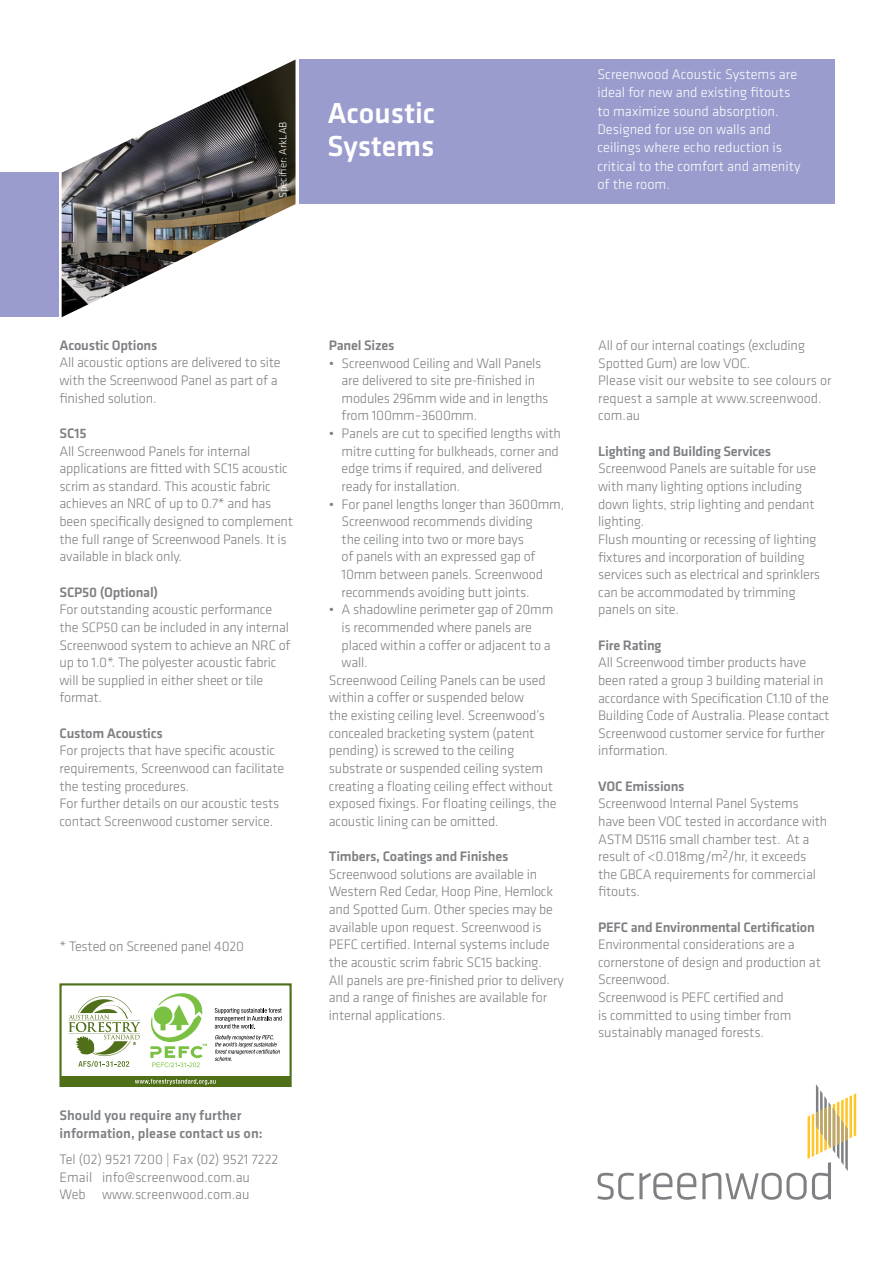
<style>
.page{position:relative;width:893px;height:1263px;background:#fff}
.page>*{position:absolute;margin:0;border:0;box-sizing:border-box;transform-origin:0 0}
.t1{font:500 30px/33px "Klavika Basic";color:#fff}
.t2{font:300 14.4px/18.3px "Klavika Basic";color:#fff}
.t3{font:300 14.25px/17.7px "Klavika Basic";letter-spacing:-.015em;color:#7e8083}
.t4{font:500 14.25px/17.7px "Klavika Basic";letter-spacing:-.015em;color:#7e8083}
.t5{font:300 10.8px "Klavika Basic";color:#fff}
</style>
<div class="page">
<svg style="left:597px;top:1173px;width:99px;height:27px"></svg>
<svg style="left:702px;top:1084px;width:154px;height:116px"></svg>
<svg style="left:68px;top:996px;width:72px;height:71px"></svg>
<div style="left:61px;top:1076px;width:229px;height:10px;background:#4f6f19"></div>
<svg style="left:135px;top:1079px;width:81px;height:5px"></svg>
<div style="left:60px;top:983px;width:232px;height:104px;border:2px solid #4f6f19"></div>
<svg style="left:150px;top:993px;width:57px;height:74px"></svg>
<svg style="left:215px;top:1008px;width:67px;height:21px"></svg>
<svg style="left:215px;top:1035px;width:65px;height:26px"></svg>
<img style="left:62px;top:60px;width:234px;height:257px">
<div style="left:299px;top:60px;width:536px;height:144px;background:#9a9ccd"></div>
<div style="left:0;top:173px;width:58px;height:144px;background:#9a9ccd"></div>
<p class="t5" style="left:276px;top:198px;width:78px;rotate:-90deg">Specifier: ArkLAB</p>
<h1 class="t1" style="left:327px;top:96px;width:109px">Acoustic<br>Systems</h1>
<p class="t2" style="left:597px;top:65px;width:205px">Screenwood Acoustic Systems are ideal for new and existing fitouts to maximize sound absorption.<br>Designed for use on walls and ceilings where echo reduction is critical to the comfort and amenity of the room.</p>
<p class="t4" style="left:60px;top:336px;width:99px">Acoustic Options</p>
<p class="t3" style="left:60px;top:354px;width:223px">All acoustic options are delivered to site with the Screenwood Panel as part of a finished solution.</p>
<p class="t4" style="left:60px;top:424px;width:29px">SC15</p>
<p class="t3" style="left:60px;top:442px;width:235px">All Screenwood Panels for internal applications are fitted with SC15 acoustic scrim as standard. This acoustic fabric achieves an NRC of up to 0.7* and has been specifically designed to complement the full range of Screenwood Panels. It is available in black only.</p>
<p class="t4" style="left:60px;top:583px;width:100px">SCP50 (Optional)</p>
<p class="t3" style="left:60px;top:600px;width:233px">For outstanding acoustic performance the SCP50 can be included in any internal Screenwood system to achieve an NRC of up to 1.0*. The polyester acoustic fabric will be supplied in either sheet or tile format.</p>
<p class="t4" style="left:60px;top:724px;width:105px">Custom Acoustics</p>
<p class="t3" style="left:60px;top:741px;width:226px">For projects that have specific acoustic requirements, Screenwood can facilitate the testing procedures.<br>For further details on our acoustic tests contact Screenwood customer service.</p>
<p class="t3" style="left:60px;top:937px;width:186px">* Tested on Screened panel 4020</p>
<p class="t4" style="left:60px;top:1106px;width:205px">Should you require any further information, please contact us on:</p>
<p class="t3" style="left:60px;top:1150px;width:220px">Tel (02) 9521 7200 | Fax (02) 9521 7222<br>Email info@screenwood.com.au<br>Web www.screenwood.com.au</p>
<p class="t4" style="left:329px;top:336px;width:67px">Panel Sizes</p>
<p class="t3" style="left:342px;top:354px;width:208px;text-indent:-13px">• Screenwood Ceiling and Wall Panels are delivered to site pre-finished in modules 296mm wide and in lengths from 100mm–3600mm.</p>
<p class="t3" style="left:342px;top:424px;width:221px;text-indent:-13px">• Panels are cut to specified lengths with mitre cutting for bulkheads, corner and edge trims if required, and delivered ready for installation.</p>
<p class="t3" style="left:342px;top:495px;width:224px;text-indent:-13px">• For panel lengths longer than 3600mm, Screenwood recommends dividing<br>the ceiling into two or more bays<br>of panels with an expressed gap of 10mm between panels. Screenwood recommends avoiding butt joints.</p>
<p class="t3" style="left:329px;top:601px;width:226px">• A shadowline perimeter gap of 20mm</p>
<p class="t3" style="left:342px;top:618px;width:192px">is recommended where panels are</p>
<p class="t3" style="left:342px;top:636px;width:211px">placed within a coffer or adjacent to a</p>
<p class="t3" style="left:342px;top:653px;width:27px">wall.</p>
<p class="t3" style="left:329px;top:671px;width:219px">Screenwood Ceiling Panels can be used</p>
<p class="t3" style="left:329px;top:689px;width:197px">within a coffer or suspended below</p>
<p class="t3" style="left:329px;top:706px;width:218px">the existing ceiling level. Screenwood’s</p>
<p class="t3" style="left:329px;top:724px;width:207px">concealed bracketing system (patent</p>
<p class="t3" style="left:329px;top:742px;width:187px">pending) is screwed to the ceiling</p>
<p class="t3" style="left:329px;top:759px;width:216px">substrate or suspended ceiling system</p>
<p class="t3" style="left:329px;top:777px;width:226px">creating a floating ceiling effect without</p>
<p class="t3" style="left:329px;top:794px;width:229px">exposed fixings. For floating ceilings, the</p>
<p class="t3" style="left:329px;top:812px;width:171px">acoustic lining can be omitted.</p>
<p class="t4" style="left:329px;top:847px;width:181px">Timbers, Coatings and Finishes</p>
<p class="t3" style="left:329px;top:865px;width:237px">Screenwood solutions are available in Western Red Cedar, Hoop Pine, Hemlock and Spotted Gum. Other species may be available upon request. Screenwood is PEFC certified. Internal systems include the acoustic scrim fabric SC15 backing.<br>All panels are pre-finished prior to delivery and a range of finishes are available for internal applications.</p>
<p class="t3" style="left:598px;top:336px;width:235px">All of our internal coatings (excluding<br>Spotted Gum) are low VOC.<br>Please visit our website to see colours or request a sample at www.screenwood. com.au</p>
<p class="t4" style="left:598px;top:442px;width:175px">Lighting and Building Services</p>
<p class="t3" style="left:598px;top:460px;width:223px">Screenwood Panels are suitable for use with many lighting options including down lights, strip lighting and pendant lighting.<br>Flush mounting or recessing of lighting fixtures and incorporation of building services such as electrical and sprinklers can be accommodated by trimming panels on site.</p>
<p class="t4" style="left:598px;top:636px;width:65px">Fire Rating</p>
<p class="t3" style="left:598px;top:653px;width:233px">All Screenwood timber products have been rated a group 3 building material in accordance with Specification C1.10 of the Building Code of Australia. Please contact Screenwood customer service for further information.</p>
<p class="t4" style="left:598px;top:777px;width:88px">VOC Emissions</p>
<p class="t3" style="left:598px;top:795px;width:231px">Screenwood Internal Panel Systems have been VOC tested in accordance with<br>ASTM D5116 small chamber test. At a result of &lt;0.018mg/m<sup>2</sup>/hr, it exceeds the GBCA requirements for commercial fitouts.</p>
<p class="t4" style="left:598px;top:917px;width:218px">PEFC and Environmental Certification</p>
<p class="t3" style="left:598px;top:935px;width:224px">Environmental considerations are a cornerstone of design and production at<br>Screenwood.<br>Screenwood is PEFC certified and<br>is committed to using timber from sustainably managed forests.</p>
</div>
